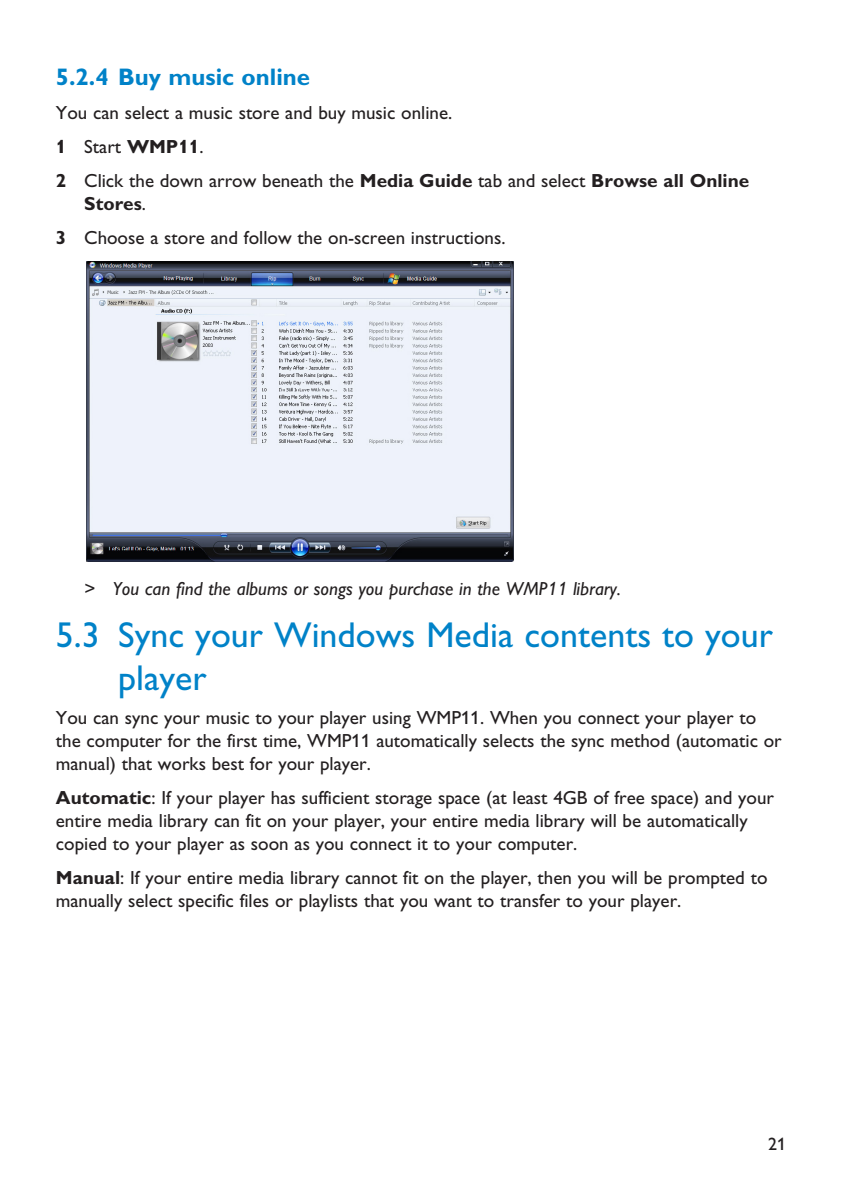
<style>
.page{position:relative;width:842px;height:1191px;background:#fff}
.page>*{position:absolute;margin:0;border:0;box-sizing:border-box;transform-origin:0 0}
.t1{font:36px/43.2px "Gill Alt One";color:#0082c8}
.t2{font:700 24px "Gill Alt One";color:#0082c8}
.t3{font:19px/22.8px "Gill Alt One";color:#231f20}
.t4{font:italic 19px "Gill Alt One";color:#231f20}
.t5{font:18px "Gill Alt One";color:#231f20}
.s1{font-weight:700}
</style>
<div class="page">
<img style="left:86px;top:262px;width:427px;height:299px">
<p class="t2" style="left:56px;top:68px;width:256px">5.2.4 Buy music online</p>
<p class="t3" style="left:56px;top:97px;width:695px;line-height:34.2px">You can select a music store and buy music online.<br><span class="s1">1</span> Start <span class="s1">WMP11</span>.<br><span class="s1">2</span> Click the down arrow beneath the <span class="s1">Media Guide</span> tab and select <span class="s1">Browse all Online</span></p>
<p class="t3" style="left:56px;top:188px;width:451px;line-height:34.2px;text-indent:28px"><span class="s1">Stores</span>.<br><span class="s1">3</span> Choose a store and follow the on-screen instructions.</p>
<p class="t4" style="left:84px;top:582px;width:538px">&gt; You can find the albums or songs you purchase in the WMP11 library.</p>
<h1 class="t1" style="left:118px;top:617px;width:656px;text-indent:-62px">5.3 Sync your Windows Media contents to your player</h1>
<p class="t3" style="left:56px;top:708px;width:727px">You can sync your music to your player using WMP11. When you connect your player to the computer for the first time, WMP11 automatically selects the sync method (automatic or manual) that works best for your player.</p>
<p class="t3" style="left:56px;top:788px;width:720px"><span class="s1">Automatic</span>: If your player has sufficient storage space (at least 4GB of free space) and your entire media library can fit on your player, your entire media library will be automatically copied to your player as soon as you connect it to your computer.</p>
<p class="t3" style="left:56px;top:868px;width:713px"><span class="s1">Manual</span>: If your entire media library cannot fit on the player, then you will be prompted to manually select specific files or playlists that you want to transfer to your player.</p>
<p class="t5" style="left:768px;top:1137px;width:19px">21</p>
</div>
